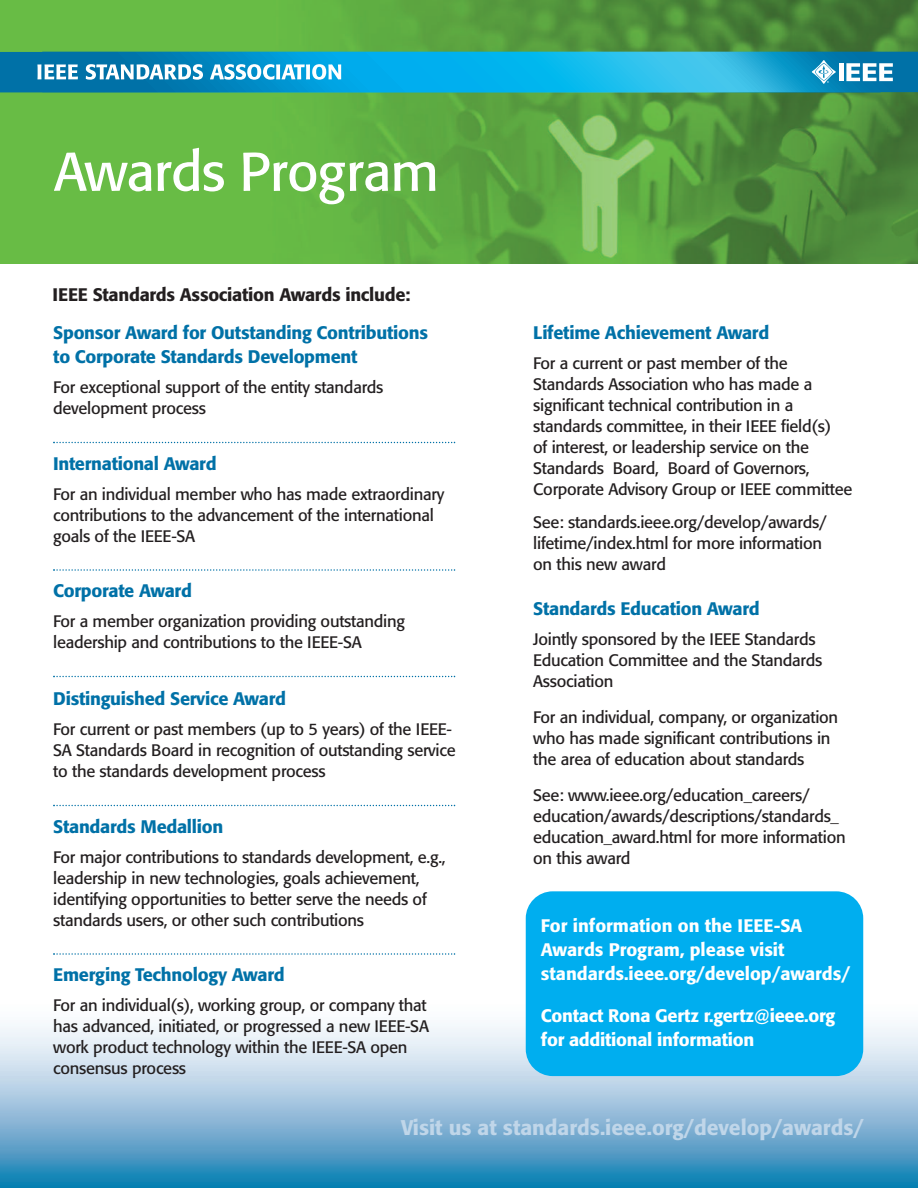
<style>
.page{position:relative;width:918px;height:1188px;background:#fff}
.page>*{position:absolute;margin:0;border:0;box-sizing:border-box;transform-origin:0 0}
.t1{font:54px "Formata";letter-spacing:-.015em;color:#fff}
.t2{font:500 21px "Formata";color:#c0d6e9}
.t3{font:500 18px/24px "Formata";letter-spacing:-.015em;color:#0071a7}
.t4{font:500 18px/24px "Formata";color:#fff}
.t5{font:500 18px "Formata";letter-spacing:-.015em;color:#231f20}
.t6{font:16.5px/21px "Formata";letter-spacing:-.015em;color:#231f20}
</style>
<div class="page">
<img style="left:0;top:0;width:918px;height:263px">
<img style="left:0;top:998px;width:918px;height:190px">
<div style="left:526px;top:891px;width:337px;height:185px;background:#00aeef;border-radius:27px"></div>
<svg style="left:0;top:52px;width:918px;height:40px;background:#20a5d6"></svg>
<svg style="left:53px;top:442px;width:402px;height:1px"></svg>
<svg style="left:53px;top:569px;width:402px;height:2px"></svg>
<svg style="left:53px;top:676px;width:402px;height:1px"></svg>
<svg style="left:53px;top:805px;width:402px;height:1px"></svg>
<svg style="left:53px;top:953px;width:402px;height:2px"></svg>
<h1 class="t1" style="left:54px;top:149px;width:386px">Awards Program</h1>
<p class="t5" style="left:52px;top:287px;width:360px">IEEE Standards Association Awards include:</p>
<p class="t3" style="left:533px;top:322px;width:238px">Lifetime Achievement Award</p>
<p class="t6" style="left:533px;top:354px;width:321px">For a current or past member of the Standards Association who has made a significant technical contribution in a standards committee, in their IEEE field(s)<br>of interest, or leadership service on the Standards Board, Board of Governors, Corporate Advisory Group or IEEE committee</p>
<p class="t6" style="left:533px;top:513px;width:295px">See: standards.ieee.org/develop/awards/ lifetime/index.html for more information on this new award</p>
<p class="t3" style="left:533px;top:598px;width:228px">Standards Education Award</p>
<p class="t6" style="left:533px;top:630px;width:291px">Jointly sponsored by the IEEE Standards<br>Education Committee and the Standards<br>Association</p>
<p class="t6" style="left:533px;top:708px;width:307px">For an individual, company, or organization who has made significant contributions in the area of education about standards</p>
<p class="t6" style="left:533px;top:786px;width:314px">See: www.ieee.org/education_careers/ education/awards/descriptions/standards_ education_award.html for more information on this award</p>
<p class="t3" style="left:53px;top:322px;width:376px">Sponsor Award for Outstanding Contributions to Corporate Standards Development</p>
<p class="t6" style="left:53px;top:378px;width:332px">For exceptional support of the entity standards development process</p>
<p class="t3" style="left:53px;top:453px;width:165px">International Award</p>
<p class="t6" style="left:53px;top:485px;width:393px">For an individual member who has made extraordinary contributions to the advancement of the international goals of the IEEE-SA</p>
<p class="t3" style="left:53px;top:580px;width:140px">Corporate Award</p>
<p class="t6" style="left:53px;top:612px;width:353px">For a member organization providing outstanding leadership and contributions to the IEEE-SA</p>
<p class="t3" style="left:53px;top:688px;width:234px">Distinguished Service Award</p>
<p class="t6" style="left:53px;top:720px;width:404px">For current or past members (up to 5 years) of the IEEE-<br>SA Standards Board in recognition of outstanding service to the standards development process</p>
<p class="t3" style="left:53px;top:816px;width:172px">Standards Medallion</p>
<p class="t6" style="left:53px;top:848px;width:394px">For major contributions to standards development, e.g., leadership in new technologies, goals achievement, identifying opportunities to better serve the needs of standards users, or other such contributions</p>
<p class="t3" style="left:53px;top:964px;width:233px">Emerging Technology Award</p>
<p class="t6" style="left:53px;top:996px;width:377px">For an individual(s), working group, or company that has advanced, initiated, or progressed a new IEEE-SA work product technology within the IEEE-SA open consensus process</p>
<p class="t2" style="left:401px;top:1118px;width:464px">Visit us at standards.ieee.org/develop/awards/</p>
<p class="t4" style="left:541px;top:915px;width:311px">For information on the IEEE-SA<br>Awards Program, please visit standards.ieee.org/develop/awards/</p>
<p class="t4" style="left:541px;top:1005px;width:296px">Contact Rona Gertz r.gertz@ieee.org for additional information</p>
</div>
